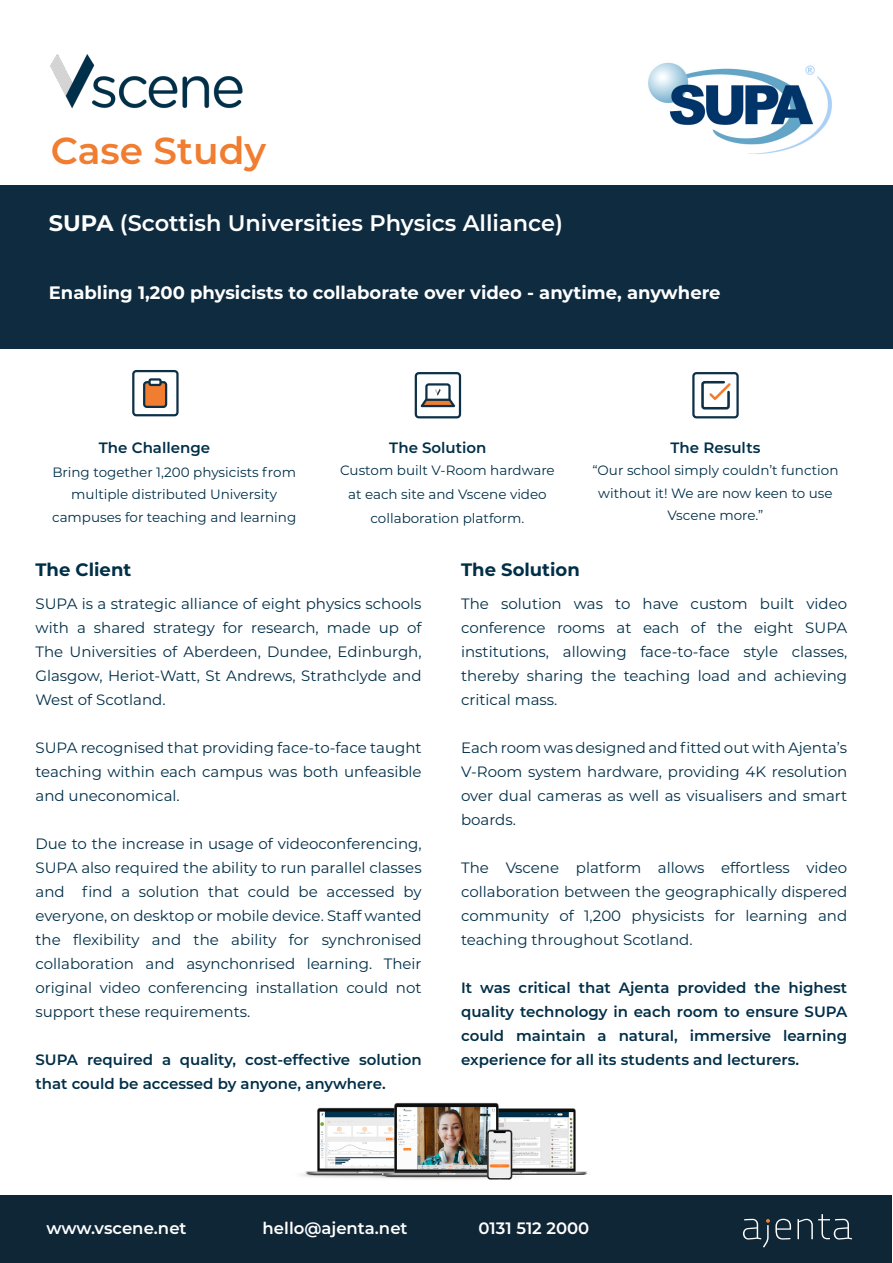
<style>
.page{position:relative;width:893px;height:1263px;background:#fff}
.page>*{position:absolute;margin:0;border:0;box-sizing:border-box;transform-origin:0 0}
.t1{font:600 37.5px "Montserrat";color:#f07d30}
.t2{font:600 22.5px "Montserrat";color:#fff}
.t3{font:700 18px "Montserrat";color:#fff}
.t4{font:700 18px "Montserrat";color:#002f48}
.t5{font:600 16.5px "Montserrat";color:#fff}
.t6{font:15px/24px "Montserrat";color:#002f48;text-align:justify}
.t7{font:600 15px/24px "Montserrat";color:#002f48}
.t8{font:13.5px/22.5px "Montserrat";color:#002f48;text-align:center}
.s1{font-weight:700}
</style>
<div class="page">
<div style="left:0;top:185px;width:893px;height:163px;background:#0e2b3f"></div>
<img style="left:50px;top:54px;width:193px;height:55px">
<img style="left:648px;top:62px;width:184px;height:92px">
<div style="left:132px;top:370px;width:47px;height:46px;border:2px solid #0d3047;border-radius:3px"></div>
<div style="left:143px;top:381px;width:24px;height:27px;background:#f07d30;border:2px solid #0d3047;border-radius:3px"></div>
<div style="left:150px;top:379px;width:11px;height:6px;background:#fff"></div>
<div style="left:148px;top:378px;width:14px;height:8px;border:2px solid #0d3047"></div>
<div style="left:415px;top:372px;width:46px;height:46px;border:2px solid #0d3047;border-radius:3px"></div>
<svg style="left:417px;top:382px;width:38px;height:27px"></svg>
<div style="left:692px;top:372px;width:47px;height:46px;border:2px solid #0d3047;border-radius:3px"></div>
<svg style="left:701px;top:381px;width:30px;height:29px"></svg>
<div style="left:1px;top:1196px;width:891px;height:67px;background:#0f2636"></div>
<svg style="left:797px;top:1214px;width:55px;height:25px"></svg>
<svg style="left:743px;top:1219px;width:48px;height:28px"></svg>
<img style="left:523px;top:1108px;width:64px;height:67px">
<img style="left:301px;top:1107px;width:69px;height:71px">
<img style="left:370px;top:1102px;width:153px;height:77px">
<img style="left:484px;top:1126px;width:31px;height:54px">
<p class="t1" style="left:51px;top:124px;width:217px">Case Study</p>
<p class="t2" style="left:49px;top:207px;width:516px"><span class="s1">SUPA</span> (Scottish Universities Physics Alliance)</p>
<p class="t3" style="left:49px;top:279px;width:673px">Enabling 1,200 physicists to collaborate over video - anytime, anywhere</p>
<p class="t7" style="left:99px;top:435px;width:113px">The Challenge</p>
<p class="t7" style="left:389px;top:435px;width:99px">The Solution</p>
<p class="t7" style="left:670px;top:435px;width:91px">The Results</p>
<p class="t8" style="left:52px;top:460px;width:245px">Bring together 1,200 physicists from multiple distributed University</p>
<p class="t8" style="left:52px;top:505px;width:246px">campuses for teaching and learning</p>
<p class="t8" style="left:592px;top:459px;width:248px">“Our school simply couldn’t function without it! We are now keen to use<br>Vscene more.”</p>
<p class="t8" style="left:340px;top:458px;width:216px;line-height:24px">Custom built V-Room hardware at each site and Vscene video collaboration platform.</p>
<p class="t4" style="left:35px;top:557px;width:97px">The Client</p>
<p class="t6" style="left:35px;top:591px;width:388px">SUPA is a strategic alliance of eight physics schools with a shared strategy for research, made up of The Universities of Aberdeen, Dundee, Edinburgh, Glasgow, Heriot-Watt, St Andrews, Strathclyde and West of Scotland.</p>
<p class="t6" style="left:35px;top:735px;width:388px">SUPA recognised that providing face-to-face taught teaching within each campus was both unfeasible and uneconomical.</p>
<p class="t6" style="left:35px;top:831px;width:388px">Due to the increase in usage of videoconferencing, SUPA also required the ability to run parallel classes and find a solution that could be accessed by everyone, on desktop or mobile device. Staff wanted the flexibility and the ability for synchronised collaboration and asynchonrised learning. Their original video conferencing installation could not support these requirements.</p>
<p class="t7" style="left:35px;top:1047px;width:388px">SUPA required a quality, cost-effective solution that could be accessed by anyone, anywhere.</p>
<p class="t4" style="left:461px;top:557px;width:120px">The Solution</p>
<p class="t6" style="left:461px;top:591px;width:388px">The solution was to have custom built video</p>
<p class="t6" style="left:461px;top:615px;width:388px">conference rooms at each of the eight SUPA</p>
<p class="t6" style="left:461px;top:639px;width:388px">institutions, allowing face-to-face style classes, thereby sharing the teaching load and achieving critical mass.</p>
<p class="t6" style="left:461px;top:735px;width:388px">Each room was designed and fitted out with Ajenta’s V-Room system hardware, providing 4K resolution over dual cameras as well as visualisers and smart boards.</p>
<p class="t6" style="left:461px;top:855px;width:388px">The Vscene platform allows effortless video collaboration between the geographically dispered community of 1,200 physicists for learning and teaching throughout Scotland.</p>
<p class="t7" style="left:461px;top:975px;width:388px;text-align:justify">It was critical that Ajenta provided the highest quality technology in each room to ensure SUPA could maintain a natural, immersive learning experience for all its students and lecturers.</p>
<p class="t5" style="left:47px;top:1216px;width:142px">www.vscene.net</p>
<p class="t5" style="left:263px;top:1216px;width:147px">hello@ajenta.net</p>
<p class="t5" style="left:479px;top:1216px;width:112px">0131 512 2000</p>
</div>
